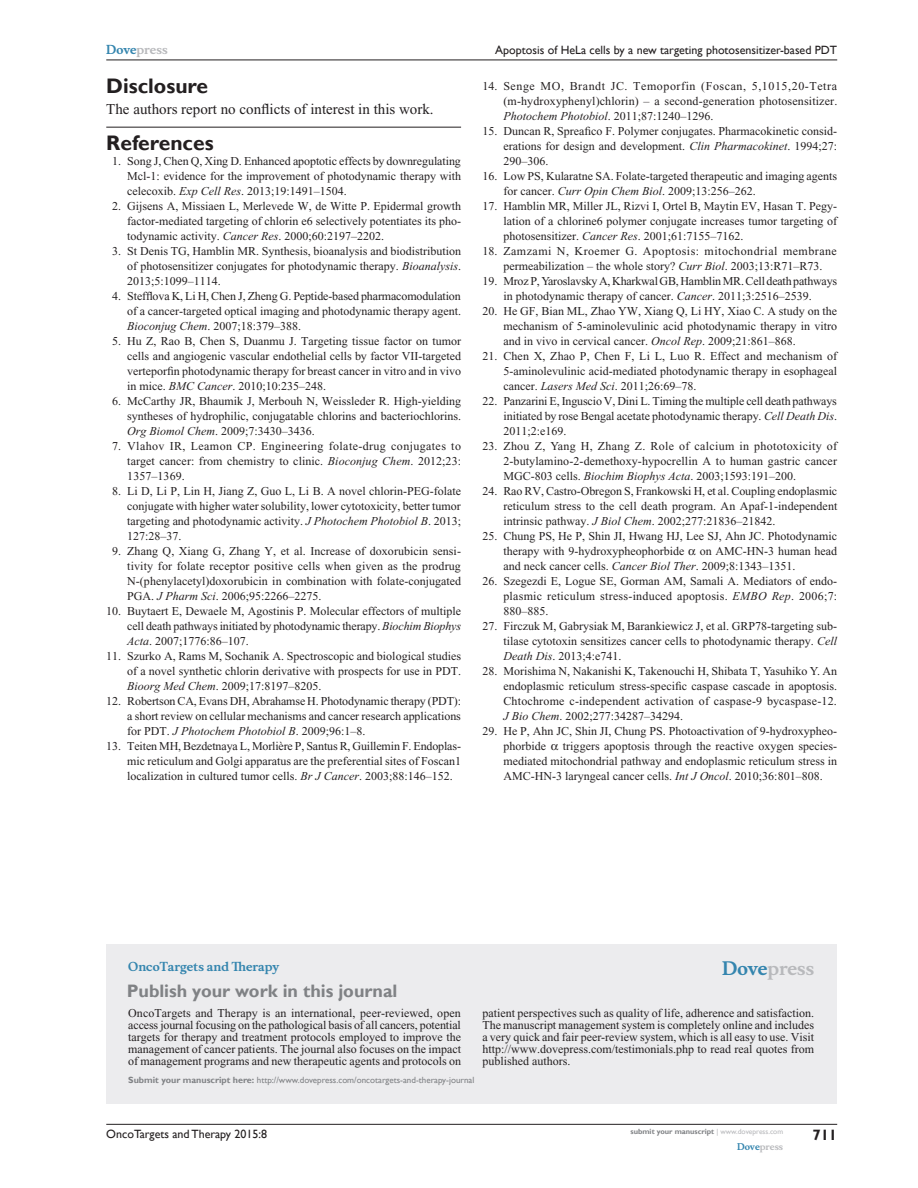
<style>
.page{position:relative;width:918px;height:1188px;background:#fff}
.page>*{position:absolute;margin:0;border:0;box-sizing:border-box;transform-origin:0 0}
.RefH{font:700 21px "Gill Sans";color:#231f20}
.PromBx-H1{font:700 18px "Gill Sans";color:#808285}
.PromBx-Brand{font:700 18px "Musee";color:#b8b9bc}
.TxF{font:15px "Times New Roman";color:#231f20}
.t1{font:700 15px "Gill Sans";color:#231f20}
.RefNL2{font:12px/15px "Times New Roman";color:#231f20;text-align:justify}
.PromBx-Tx{font:12px/12px "Times New Roman";color:#231f20;text-align:justify}
.RefNL2-2{font:12px/15px "Times New Roman";letter-spacing:.04em;color:#231f20;text-align:center}
.t2{font:12px "Gill Sans";color:#231f20}
.PromBx-JrnlName{font:700 12px "Musee";color:#3485ae}
.t3{font:700 12px "Musee";color:#b8b9bc}
.PromBx-SubmitMssWebA{font:9px "Gill Sans";color:#808285}
.t4{font:700 9px "Musee";color:#b8b9bc}
.t5{font:700 7.5px "Gill Sans";color:#808285}
.s1{color:#3485ae}
.s2{font-style:italic}
.s3{font-weight:700}
.s4{font-weight:400;color:#b8b9bc}
</style>
<div class="page">
<div style="left:106px;top:944px;width:731px;height:159px;background:#ececee"></div>
<hr style="left:106px;top:1124px;width:731px;height:1px;background:#231f20">
<hr style="left:106px;top:60px;width:731px;height:1px;background:#231f20">
<hr style="left:106px;top:127px;width:355px;height:1px;background:#231f20">
<p class="t3" style="left:106px;top:43px;width:63px"><span class="s1">Dove</span>press</p>
<h1 class="RefH" style="left:106px;top:73px;width:103px">Disclosure</h1>
<p class="TxF" style="left:106px;top:100px;width:329px">The authors report no conflicts of interest in this work.</p>
<p class="RefH" style="left:106px;top:130px;width:109px">References</p>
<p class="RefNL2" style="left:127px;top:154px;width:335px;text-indent:-15px">1. Song J, Chen Q, Xing D. Enhanced apoptotic effects by downregulating Mcl-1: evidence for the improvement of photodynamic therapy with celecoxib. <span class="s2">Exp Cell Res</span>. 2013;19:1491–1504.</p>
<p class="RefNL2" style="left:127px;top:199px;width:335px;text-indent:-15px">2. Gijsens A, Missiaen L, Merlevede W, de Witte P. Epidermal growth factor-mediated targeting of chlorin e6 selectively potentiates its pho&shy;todynamic activity. <span class="s2">Cancer Res</span>. 2000;60:2197–2202.</p>
<p class="RefNL2" style="left:127px;top:244px;width:335px;text-indent:-15px">3. St Denis TG, Hamblin MR. Synthesis, bioanalysis and biodistribution of photosensitizer conjugates for photodynamic therapy. <span class="s2">Bioanalysis</span>.<br>2013;5:1099–1114.</p>
<p class="RefNL2" style="left:127px;top:289px;width:335px;text-indent:-15px">4. Stefflova K, Li H, Chen J, Zheng G. Peptide-based pharmacomodulation of a cancer-targeted optical imaging and photodynamic therapy agent.<br><span class="s2">Bioconjug Chem</span>. 2007;18:379–388.</p>
<p class="RefNL2" style="left:127px;top:334px;width:335px;text-indent:-15px">5. Hu Z, Rao B, Chen S, Duanmu J. Targeting tissue factor on tumor cells and angiogenic vascular endothelial cells by factor VII-targeted verteporfin photodynamic therapy for breast cancer in vitro and in vivo in mice. <span class="s2">BMC Cancer</span>. 2010;10:235–248.</p>
<p class="RefNL2" style="left:127px;top:394px;width:335px;text-indent:-15px">6. McCarthy JR, Bhaumik J, Merbouh N, Weissleder R. High-yielding syntheses of hydrophilic, conjugatable chlorins and bacteriochlorins.<br><span class="s2">Org Biomol Chem</span>. 2009;7:3430–3436.</p>
<p class="RefNL2" style="left:127px;top:439px;width:335px;text-indent:-15px">7. Vlahov IR, Leamon CP. Engineering folate-drug conjugates to target cancer: from chemistry to clinic. <span class="s2">Bioconjug Chem</span>. 2012;23:<br>1357–1369.</p>
<p class="RefNL2" style="left:127px;top:484px;width:335px;text-indent:-15px">8. Li D, Li P, Lin H, Jiang Z, Guo L, Li B. A novel chlorin-PEG-folate conjugate with higher water solubility, lower cytotoxicity, better tumor targeting and photodynamic activity. <span class="s2">J Photochem Photobiol B</span>. 2013; 127:28–37.</p>
<p class="RefNL2" style="left:127px;top:544px;width:335px;text-indent:-15px">9. Zhang Q, Xiang G, Zhang Y, et al. Increase of doxorubicin sensi&shy;tivity for folate receptor positive cells when given as the prodrug N-(phenylacetyl)doxorubicin in combination with folate-conjugated PGA. <span class="s2">J Pharm Sci</span>. 2006;95:2266–2275.</p>
<p class="RefNL2" style="left:127px;top:604px;width:335px;text-indent:-21px">10. Buytaert E, Dewaele M, Agostinis P. Molecular effectors of multiple cell death pathways initiated by photodynamic therapy. <span class="s2">Biochim Biophys Acta</span>. 2007;1776:86–107.</p>
<p class="RefNL2" style="left:127px;top:649px;width:335px;text-indent:-21px">11. Szurko A, Rams M, Sochanik A. Spectroscopic and biological studies of a novel synthetic chlorin derivative with prospects for use in PDT.<br><span class="s2">Bioorg Med Chem</span>. 2009;17:8197–8205.</p>
<p class="RefNL2" style="left:127px;top:694px;width:335px;text-indent:-21px">12. Robertson CA, Evans DH, Abrahamse H. Photodynamic therapy (PDT): a short review on cellular mechanisms and cancer research applications for PDT. <span class="s2">J Photochem Photobiol B</span>. 2009;96:1–8.</p>
<p class="RefNL2" style="left:127px;top:739px;width:335px;text-indent:-21px">13. Teiten MH, Bezdetnaya L, Morlière P, Santus R, Guillemin F. Endoplas&shy;mic reticulum and Golgi apparatus are the preferential sites of Foscan1 localization in cultured tumor cells. <span class="s2">Br J Cancer</span>. 2003;88:146–152.</p>
<p class="t2" style="left:495px;top:43px;width:343px">Apoptosis of HeLa cells by a new targeting photosensitizer-based PDT</p>
<p class="RefNL2" style="left:503px;top:79px;width:336px;text-indent:-21px">14. Senge MO, Brandt JC. Temoporfin (Foscan, 5,1015,20-Tetra (m-hydroxyphenyl)chlorin) – a second-generation photosensitizer.<br><span class="s2">Photochem Photobiol</span>. 2011;87:1240–1296.</p>
<p class="RefNL2" style="left:503px;top:124px;width:335px;text-indent:-21px">15. Duncan R, Spreafico F. Polymer conjugates. Pharmacokinetic consid&shy;erations for design and development. <span class="s2">Clin Pharmacokinet</span>. 1994;27:<br>290–306.</p>
<p class="RefNL2" style="left:503px;top:169px;width:335px;text-indent:-21px">16. Low PS, Kularatne SA. Folate-targeted therapeutic and imaging agents for cancer. <span class="s2">Curr Opin Chem Biol</span>. 2009;13:256–262.</p>
<p class="RefNL2" style="left:503px;top:199px;width:335px;text-indent:-21px">17. Hamblin MR, Miller JL, Rizvi I, Ortel B, Maytin EV, Hasan T. Pegy&shy;lation of a chlorine6 polymer conjugate increases tumor targeting of photosensitizer. <span class="s2">Cancer Res</span>. 2001;61:7155–7162.</p>
<p class="RefNL2-2" style="left:482px;top:244px;width:356px">18. Zamzami N, Kroemer G. Apoptosis: mitochondrial membrane permeabilization – the whole story? <span class="s2">Curr Biol</span>. 2003;13:R71–R73.</p>
<p class="RefNL2" style="left:482px;top:274px;width:356px;text-align:center">19. Mroz P, Yaroslavsky A, Kharkwal GB, Hamblin MR. Cell death pathways in photodynamic therapy of cancer. <span class="s2">Cancer</span>. 2011;3:2516–2539.</p>
<p class="RefNL2" style="left:503px;top:304px;width:335px;text-indent:-21px">20. He GF, Bian ML, Zhao YW, Xiang Q, Li HY, Xiao C. A study on the mechanism of 5-aminolevulinic acid photodynamic therapy in vitro and in vivo in cervical cancer. <span class="s2">Oncol Rep</span>. 2009;21:861–868.</p>
<p class="RefNL2" style="left:503px;top:349px;width:335px;text-indent:-21px">21. Chen X, Zhao P, Chen F, Li L, Luo R. Effect and mechanism of 5-aminolevulinic acid-mediated photodynamic therapy in esophageal cancer. <span class="s2">Lasers Med Sci</span>. 2011;26:69–78.</p>
<p class="RefNL2" style="left:503px;top:394px;width:335px;text-indent:-21px">22. Panzarini E, Inguscio V, Dini L. Timing the multiple cell death pathways initiated by rose Bengal acetate photodynamic therapy. <span class="s2">Cell Death Dis</span>.<br>2011;2:e169.</p>
<p class="RefNL2" style="left:503px;top:439px;width:335px;text-indent:-21px">23. Zhou Z, Yang H, Zhang Z. Role of calcium in phototoxicity of 2-butylamino-2-demethoxy-hypocrellin A to human gastric cancer MGC-803 cells. <span class="s2">Biochim Biophys Acta</span>. 2003;1593:191–200.</p>
<p class="RefNL2" style="left:503px;top:484px;width:336px;text-indent:-21px">24. Rao RV, Castro-Obregon S, Frankowski H, et al. Coupling endoplasmic reticulum stress to the cell death program. An Apaf-1-independent intrinsic pathway. <span class="s2">J Biol Chem</span>. 2002;277:21836–21842.</p>
<p class="RefNL2" style="left:503px;top:529px;width:335px;text-indent:-21px">25. Chung PS, He P, Shin JI, Hwang HJ, Lee SJ, Ahn JC. Photodynamic therapy with 9-hydroxypheophorbide</p>
<p class="RefNL2" style="left:503px;top:544px;width:335px;text-indent:196px">on AMC-HN-3 human head and neck cancer cells. <span class="s2">Cancer Biol Ther</span>. 2009;8:1343–1351.</p>
<p class="RefNL2" style="left:503px;top:574px;width:335px;text-indent:-21px">26. Szegezdi E, Logue SE, Gorman AM, Samali A. Mediators of endo&shy;plasmic reticulum stress-induced apoptosis. <span class="s2">EMBO Rep</span>. 2006;7:<br>880–885.</p>
<p class="RefNL2" style="left:503px;top:619px;width:335px;text-indent:-21px">27. Firczuk M, Gabrysiak M, Barankiewicz J, et al. GRP78-targeting sub&shy;tilase cytotoxin sensitizes cancer cells to photodynamic therapy. <span class="s2">Cell Death Dis</span>. 2013;4:e741.</p>
<p class="RefNL2" style="left:503px;top:664px;width:335px;text-indent:-21px">28. Morishima N, Nakanishi K, Takenouchi H, Shibata T, Yasuhiko Y. An endoplasmic reticulum stress-specific caspase cascade in apoptosis.<br>Chtochrome c-independent activation of caspase-9 bycaspase-12.<br><span class="s2">J Bio Chem</span>. 2002;277:34287–34294.</p>
<p class="RefNL2" style="left:503px;top:724px;width:335px;text-indent:-21px">29. He P, Ahn JC, Shin JI, Chung PS. Photoactivation of 9-hydroxypheo&shy;phorbide</p>
<p class="RefNL2" style="left:503px;top:739px;width:335px;text-indent:60px">triggers apoptosis through the reactive oxygen species&shy;mediated mitochondrial pathway and endoplasmic reticulum stress in AMC-HN-3 laryngeal cancer cells. <span class="s2">Int J Oncol</span>. 2010;36:801–808.</p>
<p class="PromBx-JrnlName" style="left:128px;top:959px;width:152px">OncoTargets and Therapy</p>
<p class="PromBx-H1" style="left:127px;top:980px;width:272px">Publish your work in this journal</p>
<p class="PromBx-Brand" style="left:722px;top:958px;width:94px"><span class="s1">Dove</span>press</p>
<p class="PromBx-Tx" style="left:128px;top:1007px;width:334px">OncoTargets and Therapy is an international, peer-reviewed, open access journal focusing on the pathological basis of all cancers, potential targets for therapy and treatment protocols employed to improve the management of cancer patients. The journal also focuses on the impact of management programs and new therapeutic agents and protocols on</p>
<p class="PromBx-Tx" style="left:482px;top:1007px;width:333px">patient perspectives such as quality of life, adherence and satisfaction.<br>The manuscript management system is completely online and includes a very quick and fair peer-review system, which is all easy to use. Visit http://www.dovepress.com/testimonials.php to read real quotes from published authors.</p>
<p class="PromBx-SubmitMssWebA" style="left:128px;top:1075px;width:348px"><span class="s3">Submit your manuscript here:</span> http://www.dovepress.com/oncotargets-and-therapy-journal</p>
<p class="t2" style="left:106px;top:1127px;width:162px">OncoTargets and Therapy 2015:8</p>
<p class="t5" style="left:631px;top:1127px;width:154px">submit your manuscript <span class="s4">| www.dovepress.com</span></p>
<p class="t4" style="left:737px;top:1141px;width:48px"><span class="s1">Dove</span>press</p>
<p class="t1" style="left:812px;top:1126px;width:26px">711</p>
</div>
